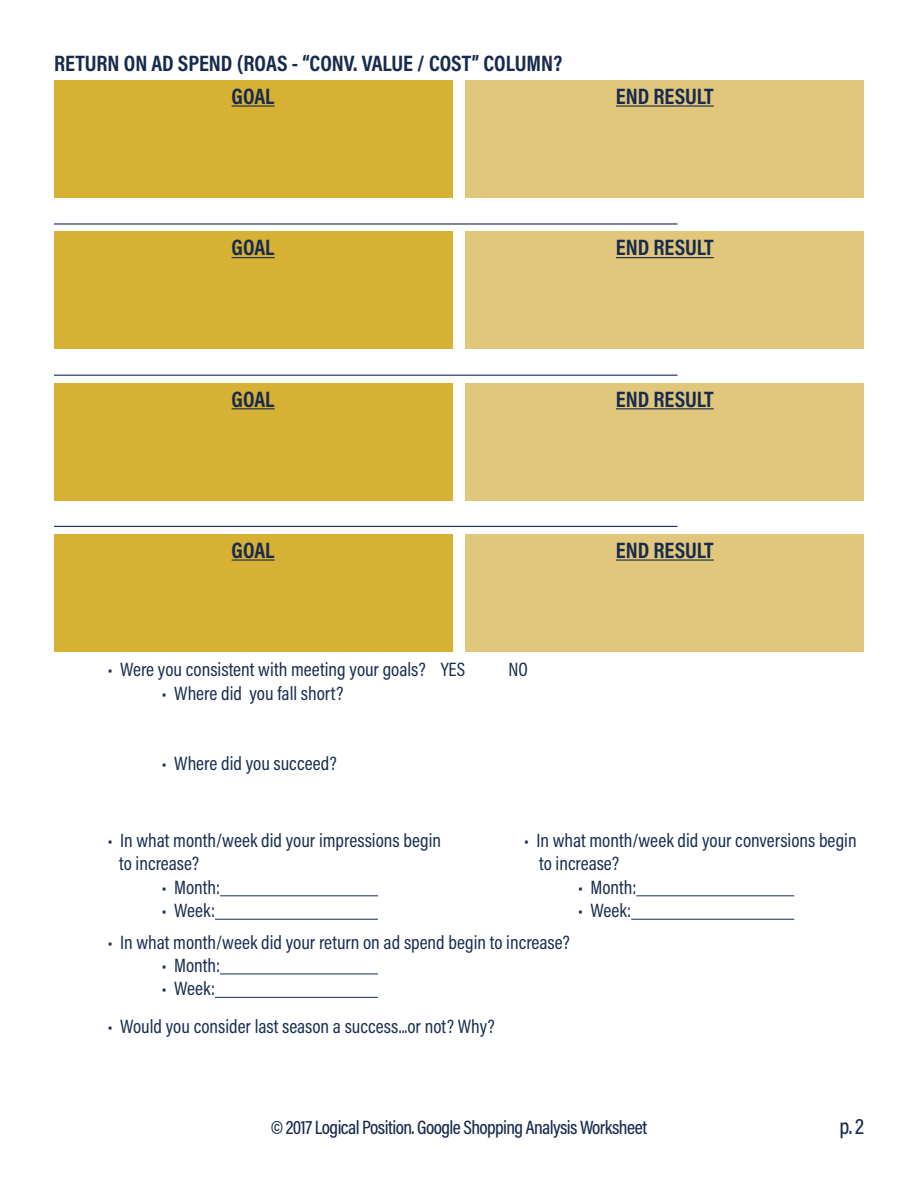
<style>
.page{position:relative;width:918px;height:1188px;background:#fff}
.page>*{position:absolute;margin:0;border:0;box-sizing:border-box;transform-origin:0 0}
.t1{font:700 22.5px/33.3px "Acumin Pro Cond";letter-spacing:-.005em;color:#182b4f}
.t2{font:500 22.5px "Acumin Pro Cond";color:#182b4f}
.t3{font:19.5px/23.4px "Acumin Pro Cond";color:#182b4f}
.t4{font:500 19.5px "Acumin Pro Cond";letter-spacing:-.03em;color:#182b4f}
</style>
<div class="page">
<div style="left:466px;top:81px;width:398px;height:117px;background:#e1c77c"></div>
<div style="left:466px;top:232px;width:398px;height:117px;background:#e1c77c"></div>
<div style="left:466px;top:383px;width:398px;height:117px;background:#e1c77c"></div>
<div style="left:466px;top:534px;width:398px;height:117px;background:#e1c77c"></div>
<div style="left:54px;top:81px;width:398px;height:117px;background:#d6b133"></div>
<div style="left:54px;top:232px;width:398px;height:117px;background:#d6b133"></div>
<div style="left:54px;top:383px;width:398px;height:117px;background:#d6b133"></div>
<div style="left:54px;top:534px;width:398px;height:117px;background:#d6b133"></div>
<hr style="left:232px;top:105px;width:43px;height:2px;background:#182b4f">
<hr style="left:232px;top:257px;width:43px;height:1px;background:#182b4f">
<hr style="left:232px;top:408px;width:43px;height:1px;background:#182b4f">
<hr style="left:232px;top:559px;width:43px;height:2px;background:#182b4f">
<hr style="left:616px;top:105px;width:98px;height:2px;background:#182b4f">
<hr style="left:616px;top:257px;width:98px;height:1px;background:#182b4f">
<hr style="left:616px;top:408px;width:98px;height:1px;background:#182b4f">
<hr style="left:616px;top:559px;width:98px;height:2px;background:#182b4f">
<hr style="left:54px;top:223px;width:624px;height:2px;background:#182b4f">
<hr style="left:54px;top:375px;width:624px;height:1px;background:#182b4f">
<hr style="left:54px;top:526px;width:624px;height:1px;background:#182b4f">
<hr style="left:220px;top:895px;width:158px;height:1px;background:#182b4f">
<hr style="left:215px;top:919px;width:163px;height:1px;background:#182b4f">
<hr style="left:636px;top:895px;width:158px;height:1px;background:#182b4f">
<hr style="left:631px;top:919px;width:163px;height:1px;background:#182b4f">
<hr style="left:220px;top:973px;width:158px;height:1px;background:#182b4f">
<hr style="left:215px;top:997px;width:163px;height:1px;background:#182b4f">
<p class="t1" style="left:232px;top:46px;width:332px;text-indent:-178px">RETURN ON AD SPEND (ROAS - “CONV. VALUE / COST” COLUMN?<br>GOAL</p>
<p class="t1" style="left:232px;top:230px;width:45px">GOAL</p>
<p class="t1" style="left:232px;top:382px;width:45px">GOAL</p>
<p class="t1" style="left:232px;top:533px;width:45px">GOAL</p>
<p class="t3" style="left:108px;top:657px;width:359px">• Were you consistent with meeting your goals? YES</p>
<p class="t3" style="left:508px;top:657px;width:21px">NO</p>
<p class="t3" style="left:162px;top:681px;width:183px">• Where did you fall short?</p>
<p class="t3" style="left:162px;top:751px;width:176px">• Where did you succeed?</p>
<p class="t1" style="left:616px;top:79px;width:99px">END RESULT</p>
<p class="t1" style="left:616px;top:230px;width:99px">END RESULT</p>
<p class="t1" style="left:616px;top:382px;width:99px">END RESULT</p>
<p class="t1" style="left:616px;top:533px;width:99px">END RESULT</p>
<p class="t3" style="left:119px;top:828px;width:323px;text-indent:-11px">• In what month/week did your impressions begin to increase?</p>
<p class="t3" style="left:162px;top:875px;width:60px">• Month:</p>
<p class="t3" style="left:162px;top:898px;width:54px">• Week:</p>
<p class="t3" style="left:539px;top:828px;width:319px;text-indent:-15px">• In what month/week did your conversions begin to increase?</p>
<p class="t3" style="left:578px;top:875px;width:60px">• Month:</p>
<p class="t3" style="left:578px;top:898px;width:54px">• Week:</p>
<p class="t3" style="left:108px;top:930px;width:463px">• In what month/week did your return on ad spend begin to increase?</p>
<p class="t3" style="left:162px;top:953px;width:60px">• Month:</p>
<p class="t3" style="left:162px;top:977px;width:54px">• Week:</p>
<p class="t3" style="left:108px;top:1014px;width:388px">• Would you consider last season a success...or not? Why?</p>
<p class="t4" style="left:271px;top:1115px;width:378px">© 2017 Logical Position. Google Shopping Analysis Worksheet</p>
<p class="t2" style="left:840px;top:1112px;width:26px">p. 2</p>
</div>
